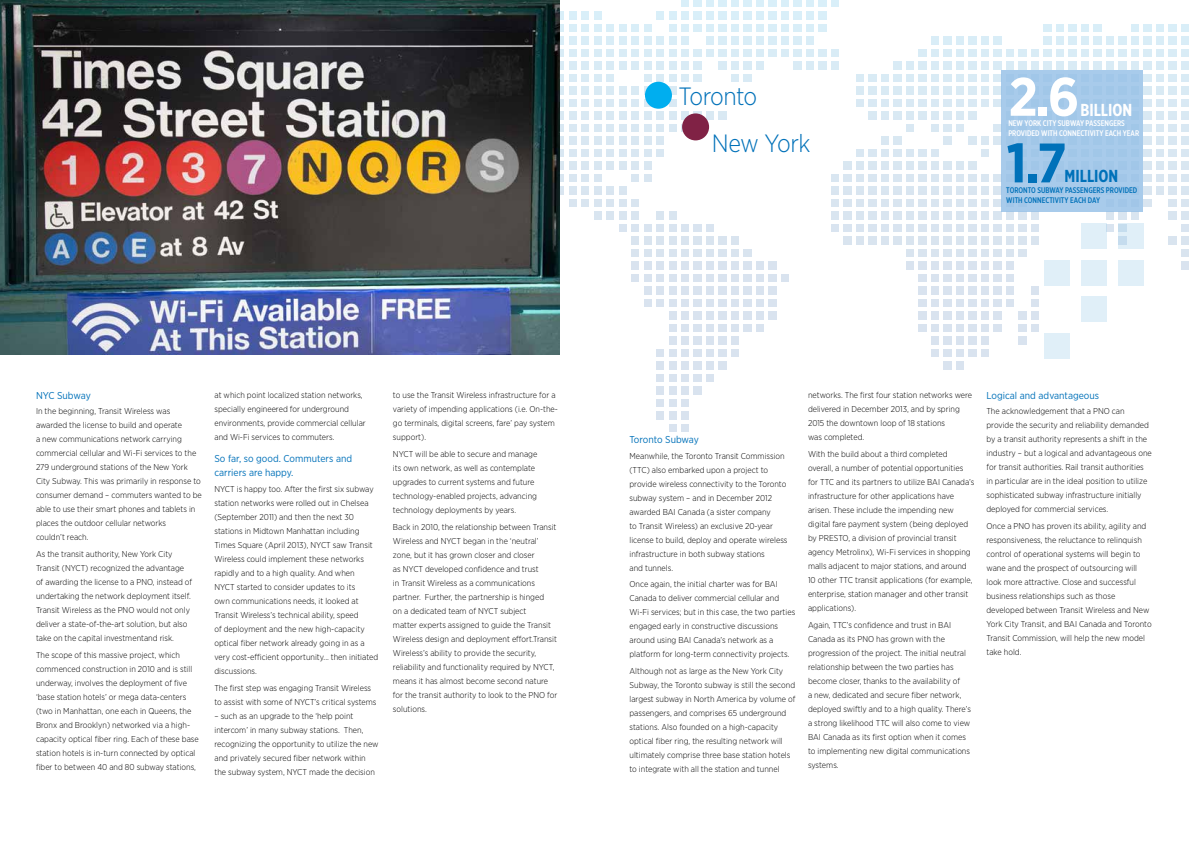
<style>
.page{position:relative;width:1191px;height:842px;background:#fff}
.page>*{position:absolute;margin:0;border:0;box-sizing:border-box;transform-origin:0 0}
.t1{font:700 55.5px "Gotham Narrow";color:#0071b9}
.t2{font:700 54.1px "Gotham Narrow";color:#fff}
.t3{font:300 25px "Gotham Narrow";letter-spacing:-.03em;color:#0071b9}
.t4{font:700 17.3px "Gotham X Narrow";color:#fff}
.t5{font:700 17.3px "Gotham X Narrow";color:#0071b9}
.t6{font:10px/14px "Gotham Narrow";color:#0071b9}
.t7{font:10px "Gotham Narrow";letter-spacing:-.02em;color:#0071b9}
.t8{font:300 8.5px/14px "Gotham Narrow";color:#000}
.t9{font:500 8.2px/10.2px "Gotham X Narrow";color:#fff}
.t10{font:500 8.2px/10.2px "Gotham X Narrow";color:#0071b9}
</style>
<div class="page">
<svg style="left:919px;top:37px;width:19px;height:95px"></svg>
<svg style="left:944px;top:37px;width:19px;height:107px"></svg>
<svg style="left:894px;top:62px;width:19px;height:207px"></svg>
<svg style="left:919px;top:149px;width:19px;height:208px"></svg>
<svg style="left:969px;top:24px;width:219px;height:333px"></svg>
<svg style="left:944px;top:162px;width:19px;height:207px"></svg>
<svg style="left:369px;top:0;width:519px;height:432px"></svg>
<div style="left:678px;top:85px;width:175px;height:24px;background:#fff"></div>
<div style="left:682px;top:113px;width:27px;height:27px;background:#802245;border-radius:50%"></div>
<div style="left:645px;top:82px;width:27px;height:27px;background:#00aeef;border-radius:50%"></div>
<div style="left:1117px;top:260px;width:26px;height:25px;background:#e0eff8"></div>
<svg style="left:1117px;top:223px;width:26px;height:25px"></svg>
<div style="left:1081px;top:297px;width:25px;height:25px;background:#e0eff8"></div>
<div style="left:1044px;top:260px;width:25px;height:25px;background:#e0eff8"></div>
<div style="left:1044px;top:334px;width:25px;height:25px;background:#e0eff8"></div>
<div style="left:1081px;top:260px;width:25px;height:25px;background:#e0eff8"></div>
<div style="left:1081px;top:223px;width:25px;height:25px;background:#e0eff8"></div>
<div style="left:1001px;top:70px;width:142px;height:142px;background:#a8cbeb"></div>
<img style="left:0;top:0;width:559px;height:354px">
<h3 class="t3" style="left:678px;top:81px;width:80px">Toronto</h3>
<h2 class="t2" style="left:1008px;top:64px;width:72px">2.6</h2>
<h3 class="t4" style="left:1080px;top:99px;width:53px">BILLION</h3>
<p class="t9" style="left:1008px;top:118px;width:132px">NEW YORK CITY SUBWAY PASSENGERS<br>PROVIDED WITH CONNECTIVITY EACH YEAR</p>
<h1 class="t1" style="left:1006px;top:129px;width:62px">1.7</h1>
<h3 class="t3" style="left:712px;top:128px;width:100px">New York</h3>
<h3 class="t5" style="left:1064px;top:166px;width:55px">MILLION</h3>
<p class="t10" style="left:1006px;top:185px;width:132px">TORONTO SUBWAY PASSENGERS PROVIDED<br>WITH CONNECTIVITY EACH DAY</p>
<p class="t7" style="left:36px;top:389px;width:56px">NYC Subway</p>
<p class="t8" style="left:36px;top:404px;width:167px">In the beginning, Transit Wireless was awarded the license to build and operate<br>a new communications network carrying commercial cellular and Wi-Fi services to the 279 underground stations of the New York City Subway. This was primarily in response to consumer demand – commuters wanted to be able to use their smart phones and tablets in places the outdoor cellular networks<br>couldn’t reach.</p>
<p class="t8" style="left:36px;top:547px;width:158px">As the transit authority, New York City Transit (NYCT) recognized the advantage of awarding the license to a PNO, instead of undertaking the network deployment itself.<br>Transit Wireless as the PNO would not only deliver a state-of-the-art solution, but also take on the capital investmentand risk.</p>
<p class="t8" style="left:36px;top:648px;width:164px">The scope of this massive project, which commenced construction in 2010 and is still underway, involves the deployment of five ‘base station hotels’ or mega data-centers (two in Manhattan, one each in Queens, the Bronx and Brooklyn) networked via a high&shy;capacity optical fiber ring. Each of these base station hotels is in-turn connected by optical fiber to between 40 and 80 subway stations,</p>
<p class="t8" style="left:214px;top:388px;width:153px">at which point localized station networks, specially engineered for underground environments, provide commercial cellular and Wi-Fi services to commuters.</p>
<p class="t6" style="left:214px;top:452px;width:139px">So far, so good. Commuters and carriers are happy.</p>
<p class="t8" style="left:214px;top:482px;width:165px">NYCT is happy too. After the first six subway station networks were rolled out in Chelsea (September 2011) and then the next 30 stations in Midtown Manhattan including Times Square (April 2013), NYCT saw Transit Wireless could implement these networks rapidly and to a high quality. And when<br>NYCT started to consider updates to its<br>own communications needs, it looked at Transit Wireless’s technical ability, speed<br>of deployment and the new high-capacity optical fiber network already going in as a very cost-efficient opportunity... then initiated discussions.</p>
<p class="t8" style="left:214px;top:680px;width:163px">The first step was engaging Transit Wireless to assist with some of NYCT’s critical systems</p>
<p class="t8" style="left:214px;top:708px;width:166px">– such as an upgrade to the ‘help point intercom’ in many subway stations. Then, recognizing the opportunity to utilize the new and privately secured fiber network within the subway system, NYCT made the decision</p>
<p class="t8" style="left:393px;top:388px;width:166px">to use the Transit Wireless infrastructure for a variety of impending applications (i.e. On-the&shy;go terminals, digital screens, fare’ pay system support).</p>
<p class="t8" style="left:393px;top:447px;width:146px">NYCT will be able to secure and manage its own network, as well as contemplate upgrades to current systems and future technology-enabled projects, advancing technology deployments by years.</p>
<p class="t8" style="left:393px;top:519px;width:166px">Back in 2010, the relationship between Transit Wireless and NYCT began in the ‘neutral’ zone, but it has grown closer and closer<br>as NYCT developed confidence and trust<br>in Transit Wireless as a communications partner. Further, the partnership is hinged<br>on a dedicated team of NYCT subject<br>matter experts assigned to guide the Transit Wireless design and deployment effort.Transit Wireless’s ability to provide the security, reliability and functionality required by NYCT, means it has almost become second nature for the transit authority to look to the PNO for solutions.</p>
<p class="t6" style="left:629px;top:433px;width:71px">Toronto Subway</p>
<p class="t8" style="left:629px;top:449px;width:159px">Meanwhile, the Toronto Transit Commission (TTC) also embarked upon a project to provide wireless connectivity to the Toronto subway system – and in December 2012 awarded BAI Canada (a sister company<br>to Transit Wireless) an exclusive 20-year license to build, deploy and operate wireless infrastructure in both subway stations<br>and tunnels.</p>
<p class="t8" style="left:629px;top:577px;width:167px">Once again, the initial charter was for BAI Canada to deliver commercial cellular and Wi-Fi services; but in this case, the two parties engaged early in constructive discussions around using BAI Canada’s network as a platform for long-term connectivity projects.</p>
<p class="t8" style="left:629px;top:664px;width:167px">Although not as large as the New York City Subway, the Toronto subway is still the second largest subway in North America by volume of passengers, and comprises 65 underground stations. Also founded on a high-capacity optical fiber ring, the resulting network will ultimately comprise three base station hotels to integrate with all the station and tunnel</p>
<p class="t8" style="left:808px;top:388px;width:166px">networks. The first four station networks were delivered in December 2013, and by spring 2015 the downtown loop of 18 stations<br>was completed.</p>
<p class="t8" style="left:808px;top:447px;width:168px">With the build about a third completed overall, a number of potential opportunities for TTC and its partners to utilize BAI Canada’s infrastructure for other applications have arisen. These include the impending new digital fare payment system (being deployed by PRESTO, a division of provincial transit agency Metrolinx), Wi-Fi services in shopping malls adjacent to major stations, and around 10 other TTC transit applications (for example, enterprise, station manager and other transit applications).</p>
<p class="t8" style="left:808px;top:617px;width:165px">Again, TTC’s confidence and trust in BAI Canada as its PNO has grown with the progression of the project. The initial neutral relationship between the two parties has become closer, thanks to the availability of<br>a new, dedicated and secure fiber network, deployed swiftly and to a high quality. There’s a strong likelihood TTC will also come to view BAI Canada as its first option when it comes to implementing new digital communications systems.</p>
<p class="t6" style="left:986px;top:388px;width:114px">Logical and advantageous</p>
<p class="t8" style="left:986px;top:404px;width:167px">The acknowledgement that a PNO can provide the security and reliability demanded by a transit authority represents a shift in the industry – but a logical and advantageous one for transit authorities. Rail transit authorities in particular are in the ideal position to utilize sophisticated subway infrastructure initially deployed for commercial services.</p>
<p class="t8" style="left:986px;top:519px;width:167px">Once a PNO has proven its ability, agility and responsiveness, the reluctance to relinquish control of operational systems will begin to wane and the prospect of outsourcing will look more attractive. Close and successful business relationships such as those developed between Transit Wireless and New York City Transit, and BAI Canada and Toronto Transit Commission, will help the new model take hold.</p>
</div>
